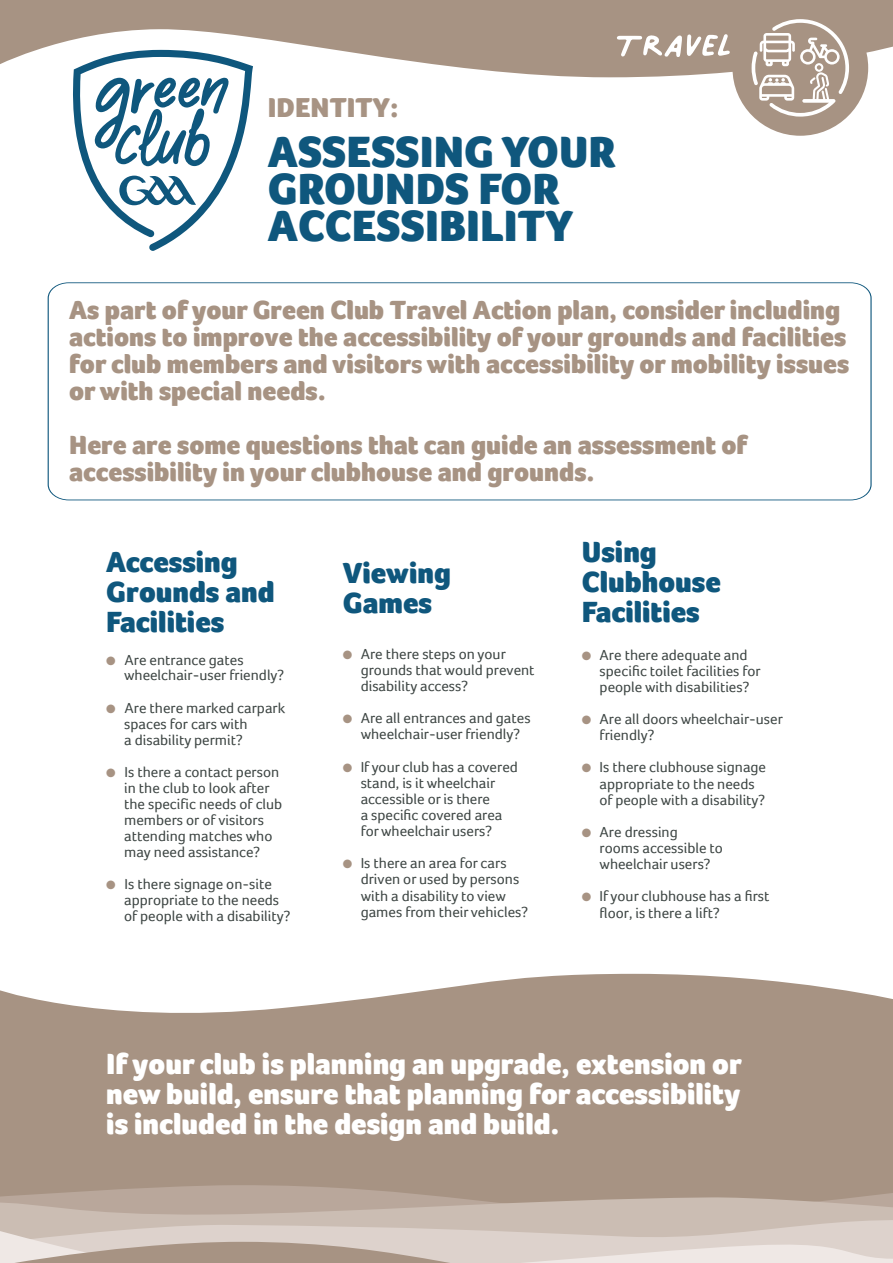
<style>
.page{position:relative;width:893px;height:1263px;background:#fff}
.page>*{position:absolute;margin:0;border:0;box-sizing:border-box;transform-origin:0 0}
.t1{font:66.15px "Palmer Lake Print";color:#fff;scale:1.05 1}
.t2{font:900 45px "Foco";color:#0f577d}
.t3{font:900 30px/30px "Foco";color:#fff;text-align:justify}
.t4{font:900 30px/30px "Foco";color:#0f577d}
.t5{font:900 28.2px "Foco";color:#a79383}
.t6{font:900 27px/27px "Foco";color:#a79383}
.t7{font:15px/16.2px "Foco";color:#3d4543}
.s1{font-family:"Foco Trial";font-weight:700}
.s2{color:#a79383}
</style>
<div class="page">
<svg style="left:0;top:974px;width:893px;height:208px;background:#ae9c8d"></svg>
<svg style="left:0;top:1182px;width:893px;height:14px;background:#ab9788"></svg>
<svg style="left:0;top:1196px;width:893px;height:5px;background:#b5a396"></svg>
<svg style="left:0;top:1201px;width:893px;height:26px;background:#c7b8ae"></svg>
<svg style="left:0;top:1227px;width:893px;height:36px;background:#d4c7c0"></svg>
<svg style="left:0;top:0;width:893px;height:77px;fill:#a79383"></svg>
<div style="left:732px;top:0;width:136px;height:136px;background:#a79383;border-radius:50%"></div>
<svg style="left:752px;top:19px;width:97px;height:98px"></svg>
<svg style="left:73px;top:50px;width:180px;height:201px"></svg>
<svg style="left:47px;top:282px;width:825px;height:219px"></svg>
<p class="t1" style="left:615px;top:11px;width:113px">Travel</p>
<p class="t5" style="left:268px;top:91px;width:132px">IDENTITY:</p>
<p class="t2" style="left:268px;top:126px;width:350px">ASSESSING YOUR</p>
<p class="t2" style="left:268px;top:163px;width:294px">GROUNDS FOR</p>
<p class="t2" style="left:268px;top:199px;width:307px">ACCESSIBILITY</p>
<p class="t6" style="left:69px;top:296px;width:782px">As part of your Green Club Travel Action plan, consider including actions to improve the accessibility of your grounds and facilities for club members and visitor<span class="s1">s</span>with accessibility or mobility issues or with special needs.</p>
<p class="t6" style="left:69px;top:431px;width:680px">Here are some questions that can guide an assessment of accessibility in your clubhouse and grounds.</p>
<p class="t4" style="left:106px;top:547px;width:170px">Accessing<br>Grounds and<br>Facilities</p>
<p class="t7" style="left:124px;top:651px;width:162px;line-height:15.8px;text-indent:-18px"><span class="s2">●</span> Are entrance gates wheelchair-user friendly?</p>
<p class="t7" style="left:124px;top:699px;width:163px;text-indent:-18px"><span class="s2">●</span> Are there marked carpark spaces for cars with<br>a disability permit?</p>
<p class="t7" style="left:124px;top:763px;width:160px;text-indent:-18px"><span class="s2">●</span> Is there a contact person in the club to look after the specific needs of club members or of visitors attending matches who may need assistance?</p>
<p class="t7" style="left:124px;top:876px;width:168px;text-indent:-18px"><span class="s2">●</span> Is there signage on-site appropriate to the needs of people with a disability?</p>
<p class="t4" style="left:343px;top:558px;width:110px">Viewing</p>
<p class="t4" style="left:343px;top:588px;width:91px">Games</p>
<p class="t7" style="left:361px;top:645px;width:175px;text-indent:-18px"><span class="s2">●</span> Are there steps on your grounds that would prevent disability access?</p>
<p class="t7" style="left:343px;top:710px;width:189px;text-align:center"><span class="s2">●</span> Are all entrances and gates wheelchair-user friendly?</p>
<p class="t7" style="left:361px;top:758px;width:159px;text-indent:-18px"><span class="s2">●</span> If your club has a covered stand, is it wheelchair accessible or is there<br>a specific covered area for wheelchair users?</p>
<p class="t7" style="left:361px;top:855px;width:169px;text-indent:-18px"><span class="s2">●</span> Is there an area for cars driven or used by persons with a disability to view games from their vehicles?</p>
<p class="t4" style="left:582px;top:537px;width:140px">Using<br>Clubhouse<br>Facilities</p>
<p class="t7" style="left:600px;top:646px;width:163px;text-indent:-18px"><span class="s2">●</span> Are there adequate and specific toilet facilities for people with disabilities?</p>
<p class="t7" style="left:600px;top:711px;width:185px;text-indent:-18px"><span class="s2">●</span> Are all doors wheelchair-user friendly?</p>
<p class="t7" style="left:600px;top:759px;width:168px;text-indent:-18px"><span class="s2">●</span> Is there clubhouse signage appropriate to the needs of people with a disability?</p>
<p class="t7" style="left:600px;top:824px;width:125px;text-indent:-18px"><span class="s2">●</span> Are dressing<br>rooms accessible to wheelchair users?</p>
<p class="t7" style="left:600px;top:888px;width:171px;text-indent:-18px"><span class="s2">●</span> If your clubhouse has a first floor, is there a lift?</p>
<p class="t3" style="left:106px;top:1049px;width:637px">If your club is planning an upgrade, extension or new build, ensure that planning for accessibility is included in the design and build.</p>
</div>
